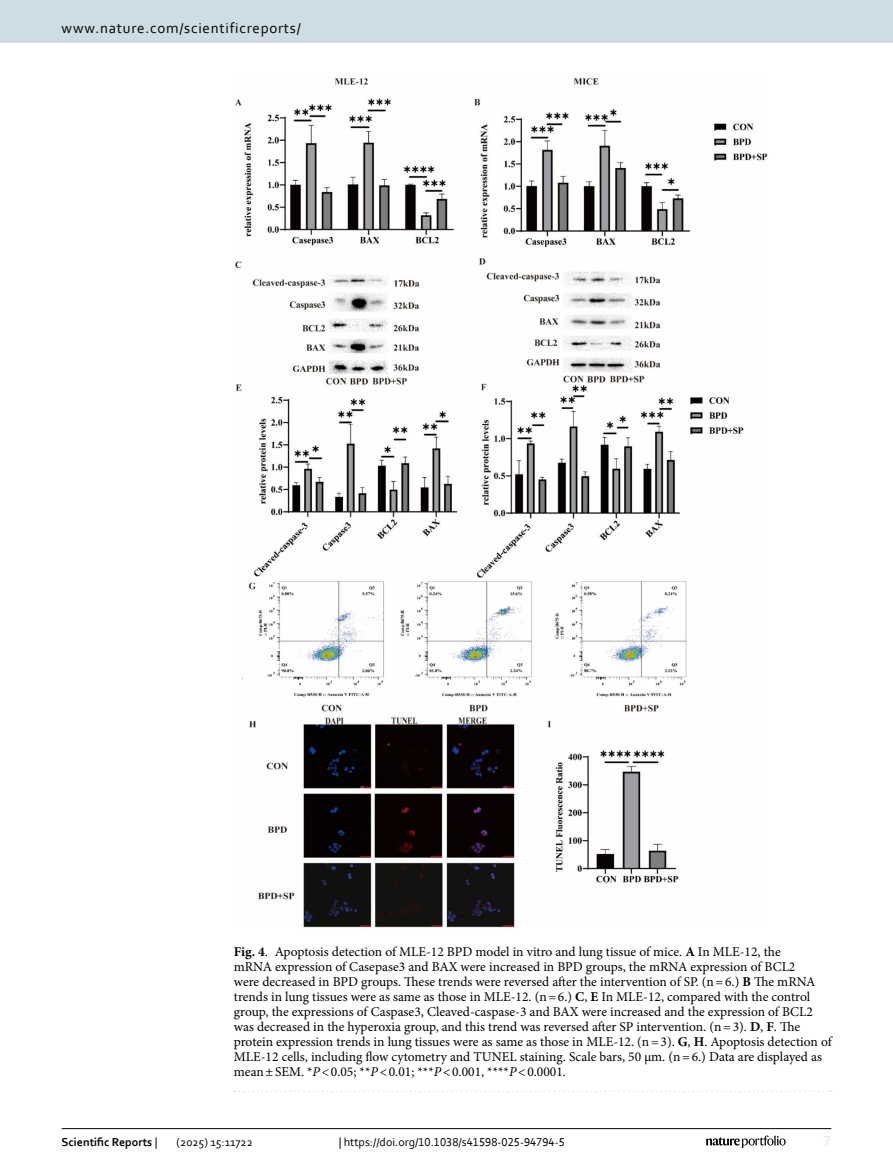
<style>
.page{position:relative;width:893px;height:1174px;background:#fff}
.page>*{position:absolute;margin:0;border:0;box-sizing:border-box;transform-origin:0 0}
.t1{font:15px "Corbel";letter-spacing:.05em;color:#000}
.t2{font:15px "Corbel";color:#d9e4eb}
.Figure_Caption{font:13.5px/15px "Minion Pro";color:#000}
.t3{font:12px "Corbel";color:#000}
.t4{font:700 12px "Corbel";color:#000}
.s1{font-weight:700}
.s2{font-style:italic}
.s3{font-weight:400}
</style>
<div class="page">
<img style="left:235px;top:78px;width:533px;height:850px">
<svg style="left:235px;top:1090px;width:597px;height:2px"></svg>
<hr style="left:62px;top:1128px;width:769px;height:1px;background:#000">
<svg style="left:706px;top:1135px;width:80px;height:12px"></svg>
<div style="left:0;top:0;width:893px;height:43px;background:#cedde4"></div>
<p class="t1" style="left:62px;top:18px;width:241px">www.nature.com/scientificreports/</p>
<p class="Figure_Caption" style="left:234px;top:944px;width:599px"><span class="s1">Fig. 4</span>. Apoptosis detection of MLE-12 BPD model in vitro and lung tissue of mice. <span class="s1">A</span> In MLE-12, the<br>mRNA expression of Casepase3 and BAX were increased in BPD groups, the mRNA expression of BCL2<br>were decreased in BPD groups. These trends were reversed after the intervention of SP. (n=6.) <span class="s1">B</span> The mRNA trends in lung tissues were as same as those in MLE-12. (n=6.) <span class="s1">C</span>, <span class="s1">E</span> In MLE-12, compared with the control group, the expressions of Caspase3, Cleaved-caspase-3 and BAX were increased and the expression of BCL2 was decreased in the hyperoxia group, and this trend was reversed after SP intervention. (n=3). <span class="s1">D</span>, <span class="s1">F</span>. The protein expression trends in lung tissues were as same as those in MLE-12. (n=3). <span class="s1">G</span>, <span class="s1">H</span>. Apoptosis detection of MLE-12 cells, including flow cytometry and TUNEL staining. Scale bars, 50 μm. (n=6.) Data are displayed as mean±SEM. *<span class="s2">P</span>&lt;0.05; **<span class="s2">P</span>&lt;0.01; ***<span class="s2">P</span>&lt;0.001, ****<span class="s2">P</span>&lt;0.0001.</p>
<p class="t4" style="left:62px;top:1134px;width:97px">Scientific Reports <span class="s3">|</span></p>
<p class="t3" style="left:177px;top:1134px;width:78px">(2025) 15:11722</p>
<p class="t3" style="left:339px;top:1134px;width:228px">| https://doi.org/10.1038/s41598-025-94794-5</p>
<p class="t2" style="left:824px;top:1132px;width:9px">7</p>
</div>
